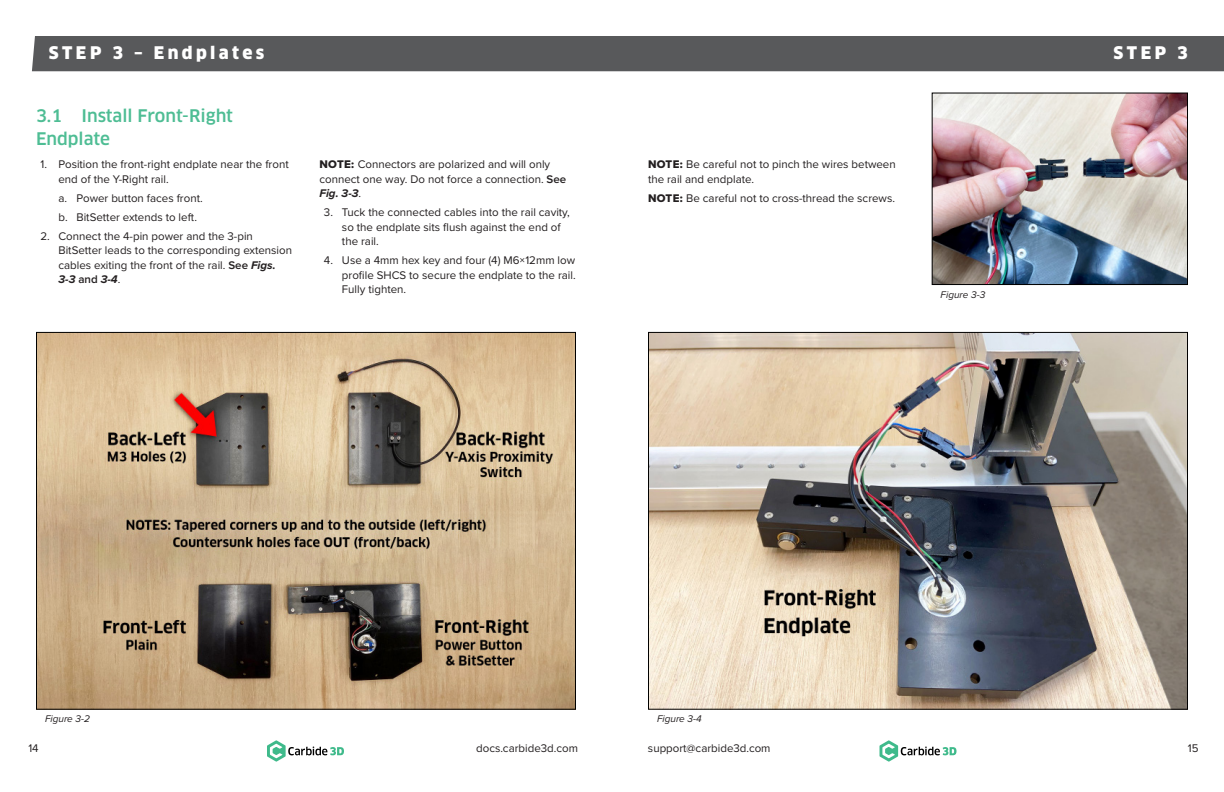
<style>
.page{position:relative;width:1224px;height:792px;background:#fff}
.page>*{position:absolute;margin:0;border:0;box-sizing:border-box;transform-origin:0 0}
.t1{font:500 17px/23px "Clan OT";color:#4ebd94}
.t2{font:900 17px "Clan OT";letter-spacing:.2em;color:#fff}
.t3{font:11.5px/14.5px "Proxima Nova";color:#231f20}
.t4{font:italic 10px "Proxima Nova";color:#231f20}
.s1{font-weight:600}
.s2{font-weight:700;font-style:italic}
.s3{font-family:"Proxima Nova Extrabld"}
</style>
<div class="page">
<div style="left:32px;top:36px;width:1192px;height:35px;background:#58595b"></div>
<svg style="left:267px;top:740px;width:77px;height:22px"></svg>
<svg style="left:879px;top:740px;width:77px;height:22px"></svg>
<img style="left:38px;top:334px;width:536px;height:374px">
<img style="left:650px;top:334px;width:536px;height:374px">
<img style="left:934px;top:95px;width:252px;height:188px">
<div style="left:932px;top:93px;width:256px;height:192px;border:1px solid #000"></div>
<h1 class="t2" style="left:49px;top:43px;width:217px">STEP 3 – Endplates</h1>
<h1 class="t2" style="left:1114px;top:42px;width:76px">STEP 3</h1>
<h1 class="t1" style="left:36px;top:104px;width:198px">3.1 Install Front-Right<br>Endplate</h1>
<p class="t3" style="left:58px;top:157px;width:232px;text-indent:-18px">1. Position the front-right endplate near the front end of the Y‑Right rail.</p>
<p class="t3" style="left:58px;top:188px;width:146px;line-height:19px">a. Power button faces front. b. BitSetter extends to left.</p>
<p class="t3" style="left:58px;top:228px;width:235px;text-indent:-18px">2. Connect the 4‑pin power and the 3‑pin BitSetter leads to the corresponding extension cables exiting the front of the rail. <span class="s1">See</span> <span class="s2">Figs.<br>3-3</span> <span class="s1">and</span> <span class="s2">3-4</span>.</p>
<p class="t3" style="left:320px;top:156px;width:248px"><span class="s3">NOTE:</span> Connectors are polarized and will only connect one way. Do not force a connection. <span class="s1">See<br></span><span class="s2">Fig. 3-3</span>.</p>
<p class="t3" style="left:342px;top:204px;width:229px;text-indent:-18px">3. Tuck the connected cables into the rail cavity, so the endplate sits flush against the end of the rail.</p>
<p class="t3" style="left:342px;top:252px;width:235px;text-align:justify;text-indent:-18px">4. Use a 4mm hex key and four (4) M6×12mm low profile SHCS to secure the endplate to the rail.<br>Fully tighten.</p>
<p class="t3" style="left:648px;top:156px;width:249px"><span class="s3">NOTE:</span> Be careful not to pinch the wires between the rail and endplate.</p>
<p class="t3" style="left:648px;top:190px;width:249px"><span class="s3">NOTE:</span> Be careful not to cross-thread the screws.</p>
<p class="t4" style="left:941px;top:287px;width:46px">Figure 3-3</p>
<p class="t4" style="left:45px;top:711px;width:46px">Figure 3-2</p>
<p class="t4" style="left:657px;top:711px;width:46px">Figure 3-4</p>
<p class="t3" style="left:28px;top:741px;width:12px">14</p>
<p class="t3" style="left:476px;top:741px;width:103px">docs.carbide3d.com</p>
<p class="t3" style="left:648px;top:741px;width:124px">support@carbide3d.com</p>
<p class="t3" style="left:1188px;top:741px;width:12px">15</p>
</div>
